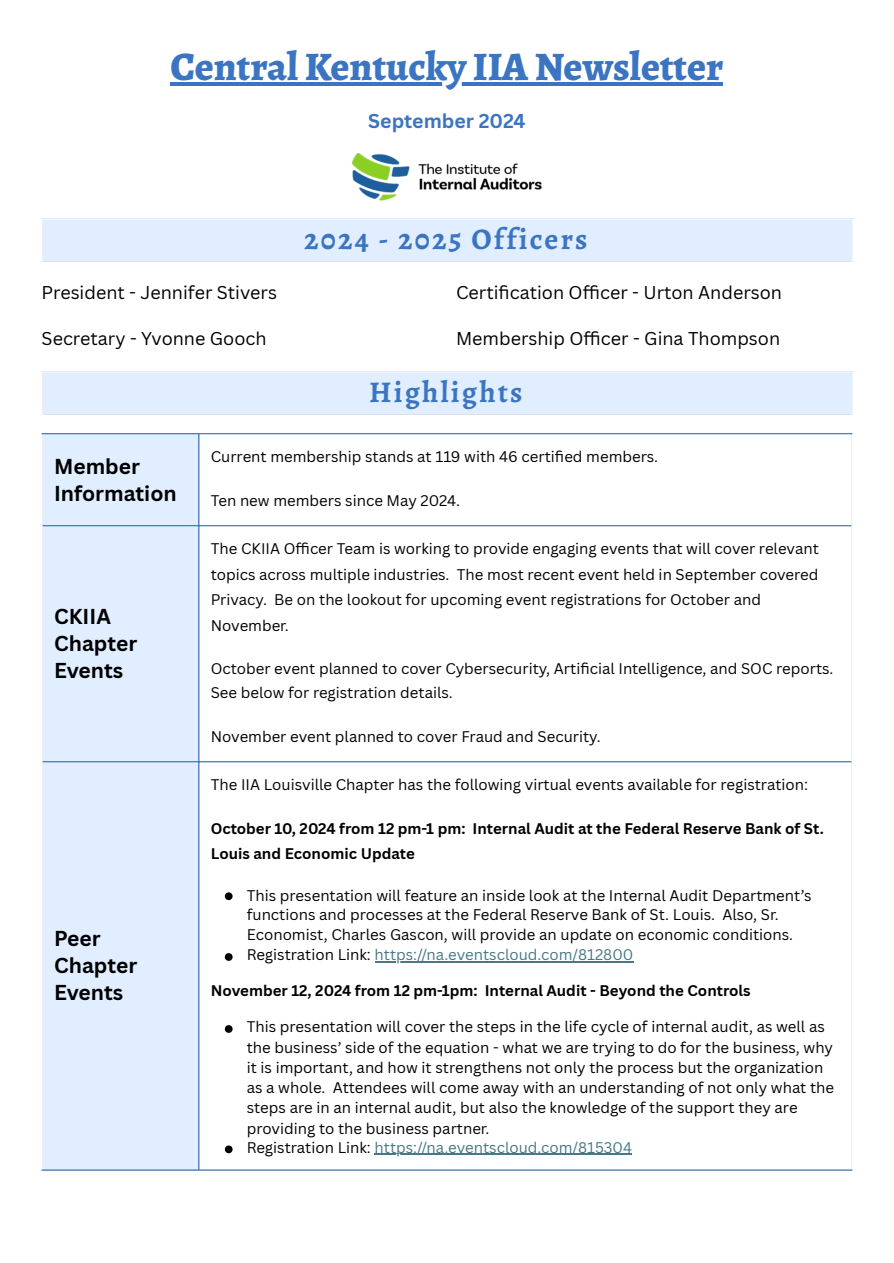
<style>
.page{position:relative;width:894px;height:1263px;background:#fff}
.page>*{position:absolute;margin:0;border:0;box-sizing:border-box;transform-origin:0 0}
.t1{font:800 40.5px "Alegreya";color:#3b75c2}
.t2{font:700 30px "Alegreya";letter-spacing:.075em;color:#3b75c2}
.t3{font:700 21px/27px "Canva Sans";color:#000}
.t4{font:700 19.5px "Canva Sans";color:#3b75c2}
.t5{font:18px "Canva Sans";color:#000}
.t6{font:15px/20.2px "Canva Sans";color:#000}
.t7{font:700 15px/24.8px "Canva Sans";color:#000}
.t8{font:15px "Canva Sans";color:#467886}
.s1{color:#000}
</style>
<div class="page">
<hr style="left:170px;top:82px;width:553px;height:4px;background:#3b75c2">
<img style="left:352px;top:153px;width:189px;height:47px">
<div style="left:42px;top:219px;width:809px;height:43px;background:#e0eeff"></div>
<hr style="left:42px;top:219px;width:1px;height:42px;background:#fff">
<hr style="left:850px;top:219px;width:2px;height:42px;background:#fff">
<hr style="left:42px;top:261px;width:810px;height:1px;background:#fff">
<div style="left:42px;top:372px;width:809px;height:43px;background:#e0eeff"></div>
<hr style="left:42px;top:372px;width:1px;height:42px;background:#fff">
<hr style="left:850px;top:372px;width:2px;height:42px;background:#fff">
<hr style="left:42px;top:414px;width:810px;height:1px;background:#fff">
<div style="left:43px;top:434px;width:155px;height:735px;background:#e0eeff"></div>
<svg style="left:225px;top:892px;width:7px;height:8px"></svg>
<svg style="left:225px;top:953px;width:7px;height:8px"></svg>
<hr style="left:374px;top:961px;width:259px;height:2px;background:#467886">
<svg style="left:225px;top:1025px;width:7px;height:8px"></svg>
<svg style="left:225px;top:1145px;width:7px;height:8px"></svg>
<hr style="left:374px;top:1154px;width:258px;height:1px;background:#467886">
<hr style="left:198px;top:434px;width:1px;height:735px;background:#3b75c2">
<hr style="left:42px;top:433px;width:810px;height:1px;background:#3b75c2">
<hr style="left:43px;top:525px;width:807px;height:1px;background:#3b75c2">
<hr style="left:43px;top:761px;width:807px;height:1px;background:#3b75c2">
<hr style="left:42px;top:1169px;width:810px;height:1px;background:#3b75c2">
<h1 class="t1" style="left:170px;top:39px;width:554px">Central Kentucky IIA Newsletter</h1>
<p class="t4" style="left:368px;top:107px;width:159px">September 2024</p>
<p class="t5" style="left:42px;top:280px;width:237px">President - Jennifer Stivers</p>
<p class="t5" style="left:42px;top:326px;width:226px">Secretary - Yvonne Gooch</p>
<p class="t2" style="left:304px;top:218px;width:285px">2024 - 2025 Officers</p>
<p class="t5" style="left:456px;top:280px;width:327px">Certification Officer - Urton Anderson</p>
<p class="t5" style="left:456px;top:326px;width:325px">Membership Officer - Gina Thompson</p>
<p class="t2" style="left:369px;top:371px;width:155px">Highlights</p>
<p class="t3" style="left:54px;top:452px;width:124px">Member<br>Information</p>
<p class="t6" style="left:211px;top:446px;width:449px">Current membership stands at 119 with 46 certified members.</p>
<p class="t6" style="left:211px;top:490px;width:251px">Ten new members since May 2024.</p>
<p class="t3" style="left:54px;top:602px;width:85px">CKIIA<br>Chapter<br>Events</p>
<p class="t3" style="left:54px;top:924px;width:85px">Peer<br>Chapter<br>Events</p>
<p class="t6" style="left:211px;top:536px;width:609px;line-height:25.5px">The CKIIA Offi cer Team is working to provide engaging events that will cover relevant topics across multiple industries. The most recent event held in September covered Privacy. Be on the lookout for upcoming event registrations for October and November.</p>
<p class="t6" style="left:211px;top:655px;width:624px;line-height:24.8px">October event planned to cover Cybersecurity, Artifi cial Intelligence, and SOC reports.<br>See below for registration details.</p>
<p class="t6" style="left:211px;top:726px;width:391px">November event planned to cover Fraud and Security.</p>
<p class="t6" style="left:211px;top:774px;width:598px">The IIA Louisville Chapter has the following virtual events available for registration:</p>
<h1 class="t7" style="left:211px;top:816px;width:614px">October 10, 2024 from 12 pm-1 pm: Internal Audit at the Federal Reserve Bank of St.<br>Louis and Economic Update</h1>
<p class="t6" style="left:247px;top:885px;width:566px;line-height:19.6px">This presentation will feature an inside look at the Internal Audit Department’s functions and processes at the Federal Reserve Bank of St. Louis. Also, Sr.<br>Economist, Charles Gascon, will provide an update on economic conditions.</p>
<p class="t8" style="left:247px;top:944px;width:388px"><span class="s1">Registration Link:</span> https://na.eventscloud.com/812800</p>
<h1 class="t7" style="left:211px;top:978px;width:541px">November 12, 2024 from 12 pm-1pm: Internal Audit - Beyond the Controls</h1>
<p class="t6" style="left:247px;top:1016px;width:588px">This presentation will cover the steps in the life cycle of internal audit, as well as the business’ side of the equation - what we are trying to do for the business, why it is important, and how it strengthens not only the process but the organization as a whole. Attendees will come away with an understanding of not only what the steps are in an internal audit, but also the knowledge of the support they are providing to the business partner.</p>
<p class="t8" style="left:247px;top:1137px;width:387px"><span class="s1">Registration Link:</span> https://na.eventscloud.com/815304</p>
</div>
